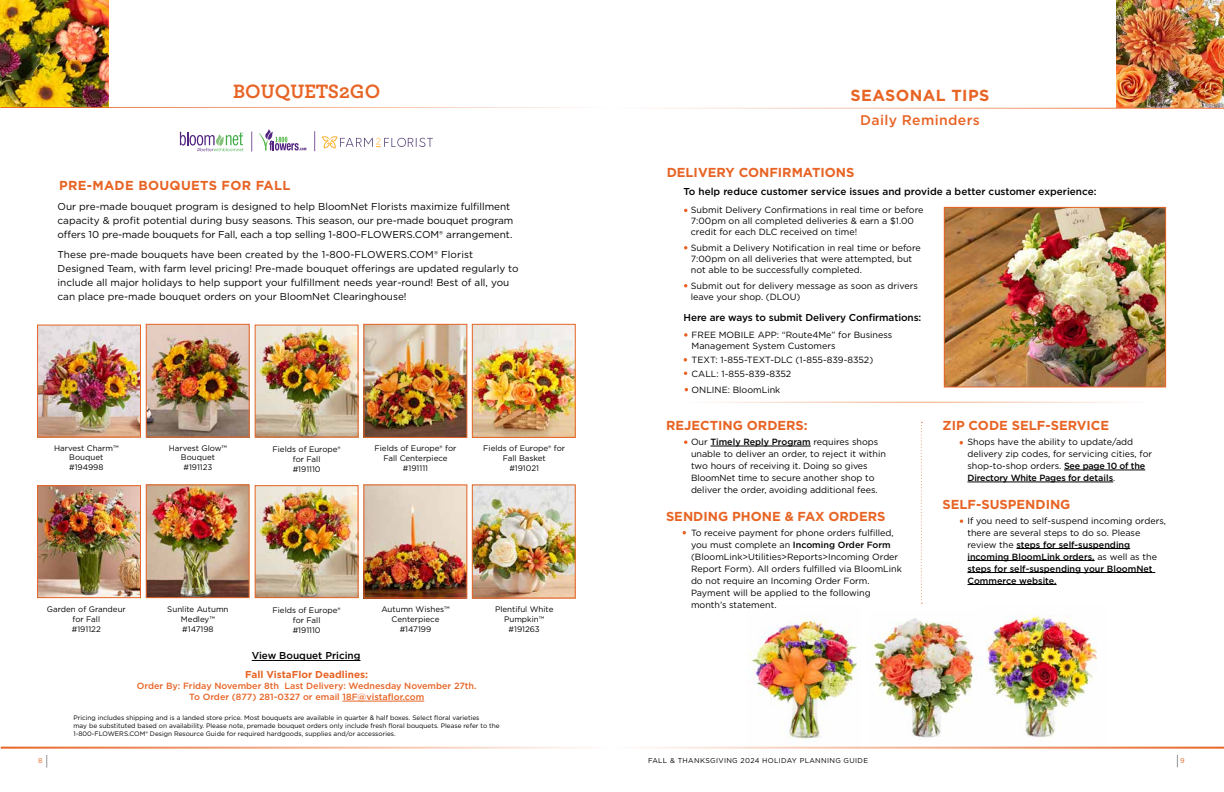
<style>
.page{position:relative;width:1224px;height:792px;background:#fff}
.page>*{position:absolute;margin:0;border:0;box-sizing:border-box;transform-origin:0 0}
.t1{font:700 20.3px "Archer";color:#e76425}
.t2{font:700 16px "Gotham";letter-spacing:.025em;color:#e76425}
.t3{font:500 14px "Gotham";letter-spacing:.025em;color:#e76425}
.t4{font:700 13px "Gotham";color:#e76425}
.t5{font:700 13px "Gotham";letter-spacing:.025em;color:#e76425}
.t6{font:10px/14px "Gotham";color:#000}
.t7{font:500 10px "Gotham";color:#000}
.t8{font:700 10px "Gotham";color:#e76425}
.t9{font:9px/12px "Gotham";color:#000}
.t10{font:500 9px/12px "Gotham";color:#000}
.t11{font:500 9px/11px "Gotham";color:#e76425;text-align:center}
.t12{font:8px/10px "Gotham";color:#000;text-align:center}
.t13{font:7px "Gotham";letter-spacing:.05em;color:#000}
.t14{font:7px "Gotham";color:#e76425}
.t15{font:6.5px/8px "Gotham";color:#000}
.s1{font-weight:500}
.s2{font-family:"Minion Pro"}
.s3{font-weight:400}
</style>
<div class="page">
<img style="left:981px;top:614px;width:124px;height:133px">
<img style="left:747px;top:615px;width:114px;height:132px">
<img style="left:872px;top:614px;width:113px;height:131px">
<hr style="left:711px;top:446px;width:100px;height:1px;background:#000">
<hr style="left:1064px;top:470px;width:81px;height:1px;background:#000">
<hr style="left:967px;top:482px;width:146px;height:1px;background:#000">
<hr style="left:1016px;top:548px;width:114px;height:1px;background:#000">
<hr style="left:967px;top:560px;width:128px;height:1px;background:#000">
<hr style="left:967px;top:572px;width:188px;height:1px;background:#000">
<hr style="left:967px;top:584px;width:90px;height:1px;background:#000">
<svg style="left:921px;top:422px;width:1px;height:182px"></svg>
<img style="left:946px;top:209px;width:218px;height:176px">
<div style="left:944px;top:207px;width:222px;height:180px;border:1px solid #e76425"></div>
<svg style="left:1177px;top:755px;width:1px;height:12px"></svg>
<svg style="left:47px;top:755px;width:1px;height:13px"></svg>
<img style="left:1116px;top:0;width:108px;height:108px">
<hr style="left:614px;top:108px;width:610px;height:1px;background:#e76425">
<img style="left:0;top:0;width:109px;height:108px">
<hr style="left:1px;top:107px;width:611px;height:1px;background:#e76425">
<hr style="left:1px;top:747px;width:611px;height:2px;background:#e76425">
<hr style="left:615px;top:747px;width:609px;height:2px;background:#e76425">
<svg style="left:960px;top:519px;width:3px;height:4px"></svg>
<svg style="left:684px;top:440px;width:3px;height:4px"></svg>
<svg style="left:684px;top:358px;width:3px;height:4px"></svg>
<svg style="left:684px;top:333px;width:4px;height:4px"></svg>
<svg style="left:684px;top:246px;width:3px;height:4px"></svg>
<hr style="left:343px;top:701px;width:81px;height:1px;background:#e76425">
<svg style="left:252px;top:132px;width:1px;height:20px"></svg>
<svg style="left:314px;top:131px;width:1px;height:20px"></svg>
<svg style="left:180px;top:132px;width:64px;height:19px"></svg>
<svg style="left:322px;top:136px;width:111px;height:13px"></svg>
<svg style="left:259px;top:129px;width:48px;height:22px"></svg>
<hr style="left:684px;top:402px;width:467px;height:1px;background:#f1a478">
<hr style="left:252px;top:660px;width:108px;height:1px;background:#000">
<img style="left:257px;top:327px;width:99px;height:108px">
<div style="left:255px;top:325px;width:103px;height:112px;border:1px solid #e76425"></div>
<img style="left:148px;top:326px;width:100px;height:109px">
<div style="left:146px;top:324px;width:104px;height:113px;border:1px solid #e76425"></div>
<img style="left:474px;top:326px;width:100px;height:110px">
<div style="left:472px;top:324px;width:104px;height:114px;border:1px solid #e76425"></div>
<img style="left:366px;top:326px;width:99px;height:110px">
<div style="left:364px;top:324px;width:103px;height:114px;border:1px solid #e76425"></div>
<img style="left:39px;top:327px;width:100px;height:108px">
<div style="left:37px;top:325px;width:104px;height:112px;border:1px solid #e76425"></div>
<img style="left:257px;top:487px;width:99px;height:109px">
<div style="left:255px;top:485px;width:103px;height:113px;border:1px solid #e76425"></div>
<img style="left:148px;top:487px;width:100px;height:109px">
<div style="left:146px;top:485px;width:104px;height:113px;border:1px solid #e76425"></div>
<img style="left:474px;top:487px;width:100px;height:109px">
<div style="left:472px;top:485px;width:104px;height:113px;border:1px solid #e76425"></div>
<img style="left:366px;top:487px;width:99px;height:109px">
<img style="left:39px;top:487px;width:100px;height:109px">
<div style="left:37px;top:485px;width:104px;height:113px;border:1px solid #e76425"></div>
<svg style="left:684px;top:284px;width:3px;height:4px"></svg>
<h1 class="t1" style="left:233px;top:76px;width:149px">BOUQUETS2GO</h1>
<h3 class="t5" style="left:59px;top:177px;width:233px">PRE-MADE BOUQUETS FOR FALL</h3>
<p class="t6" style="left:58px;top:199px;width:457px">Our pre-made bouquet program is designed to help BloomNet Florists maximize fulfillment capacity &amp; profit potential during busy seasons. This season, our pre-made bouquet program offers 10 pre-made bouquets for Fall, each a top selling 1-800-FLOWERS.COM® arrangement.</p>
<p class="t6" style="left:58px;top:247px;width:463px">These pre-made bouquets have been created by the 1-800-FLOWERS.COM® Florist Designed Team, with farm level pricing! Pre-made bouquet offerings are updated regularly to include all major holidays to help support your fulfillment needs year-round! Best of all, you can place pre-made bouquet orders on your BloomNet Clearinghouse!</p>
<p class="t12" style="left:54px;top:444px;width:66px;line-height:9px">Harvest Charm™<br>Bouquet</p>
<p class="t12" style="left:69px;top:462px;width:36px">#194998</p>
<p class="t12" style="left:169px;top:443px;width:60px;line-height:9px">Harvest Glow™<br>Bouquet</p>
<p class="t12" style="left:183px;top:462px;width:31px">#191123</p>
<p class="t12" style="left:273px;top:444px;width:70px">Fields of Europe® for Fall<br>#191110</p>
<p class="t12" style="left:375px;top:443px;width:83px">Fields of Europe® for<br>Fall Centerpiece #191111</p>
<p class="t12" style="left:483px;top:443px;width:83px">Fields of Europe® for<br>Fall Basket<br>#191021</p>
<p class="t12" style="left:47px;top:604px;width:81px">Garden of Grandeur for Fall<br>#191122</p>
<p class="t12" style="left:167px;top:604px;width:63px">Sunlite Autumn<br>Medley™ #147198</p>
<p class="t12" style="left:273px;top:605px;width:70px">Fields of Europe® for Fall<br>#191110</p>
<p class="t12" style="left:381px;top:604px;width:70px">Autumn Wishes™<br>Centerpiece #147199</p>
<p class="t12" style="left:495px;top:604px;width:60px">Plentiful White<br>Pumpkin™ #191263</p>
<p class="t7" style="left:252px;top:649px;width:110px">View Bouquet Pricing</p>
<p class="t8" style="left:245px;top:668px;width:124px">Fall VistaFlor Deadlines:</p>
<p class="t11" style="left:137px;top:680px;width:341px">Order By: Friday November 8th Last Delivery: Wednesday November 27th.<br>To Order (877) 281-0327 or email 18F@vistaflor.com</p>
<p class="t15" style="left:73px;top:714px;width:428px">Pricing includes shipping and is a landed store price. Most bouquets are available in quarter &amp; half boxes. Select floral varieties<br>may be substituted based on availability. Please note, premade bouquet orders only include fresh floral bouquets. Please refer to the<br>1-800-FLOWERS.COM® Design Resource Guide for required hardgoods, supplies and/or accessories.</p>
<h2 class="t2" style="left:851px;top:84px;width:140px">SEASONAL TIPS</h2>
<h3 class="t3" style="left:860px;top:110px;width:121px">Daily Reminders</h3>
<h3 class="t4" style="left:667px;top:164px;width:189px">DELIVERY CONFIRMATIONS</h3>
<p class="t7" style="left:684px;top:185px;width:414px">To help reduce customer service issues and provide a better customer experience:</p>
<p class="t9" style="left:691px;top:205px;width:234px;line-height:11px">Submit Delivery Confirmations in real time or before<br>7:00pm on all completed deliveries &amp; earn a $1.00 credit for each DLC received on time!</p>
<p class="t9" style="left:691px;top:243px;width:232px;line-height:11px">Submit a Delivery Notification in real time or before<br>7:00pm on all deliveries that were attempted, but not able to be successfully completed.</p>
<p class="t9" style="left:691px;top:281px;width:229px;line-height:11px">Submit out for delivery message as soon as drivers leave your shop. (DLOU)</p>
<p class="t7" style="left:684px;top:311px;width:239px">Here are ways to submit Delivery Confirmations:</p>
<p class="t9" style="left:692px;top:329px;width:202px;line-height:11px">FREE MOBILE APP: “Route4Me” for Business<br>Management System Customers</p>
<p class="t9" style="left:692px;top:353px;width:183px;line-height:14px">TEXT: 1-855-TEXT-DLC (1-855-839-8352)<br>CALL: 1-855-839-8352</p>
<p class="t9" style="left:692px;top:384px;width:90px">ONLINE: BloomLink</p>
<h3 class="t4" style="left:666px;top:417px;width:143px">REJECTING ORDERS:</h3>
<p class="t9" style="left:691px;top:436px;width:197px">Our <span class="s1">Timely Reply Program</span> requires shops unable to deliver an order, to reject it within two hours of receiving it. Doing so gives BloomNet time to secure another shop to deliver the order, avoiding additional fees.</p>
<h3 class="t4" style="left:666px;top:507px;width:221px">SENDING PHONE &amp; FAX ORDERS</h3>
<p class="t9" style="left:691px;top:526px;width:212px">To receive payment for phone orders fulfilled, you must complete an <span class="s1">Incoming Order Form </span>(BloomLink&gt;Utilities&gt;Reports&gt;Incoming Order Report Form). All orders fulfilled via BloomLink do not require an Incoming Order Form.<br>Payment will be applied to the following month’s statement.</p>
<h3 class="t4" style="left:942px;top:417px;width:168px">ZIP CODE SELF-SERVICE</h3>
<p class="t9" style="left:967px;top:436px;width:186px">Shops have the ability to update/add delivery zip codes, for servicing cities, for shop-to-shop orders. <span class="s1">See page 10 of the Directory White Pages for details</span><span class="s2">.</span></p>
<h3 class="t4" style="left:942px;top:495px;width:130px">SELF-SUSPENDING</h3>
<p class="t10" style="left:967px;top:514px;width:200px"><span class="s3">If you need to self-suspend incoming orders, there are several steps to do so. Please review the</span> steps for self-suspending incoming BloomLink orders, <span class="s3">as well as the </span>steps for self-suspending your BloomNet Commerce website.</p>
<p class="t13" style="left:648px;top:756px;width:222px">FALL &amp; THANKSGIVING 2024 HOLIDAY PLANNING GUIDE</p>
<p class="t14" style="left:38px;top:756px;width:6px">8</p>
<p class="t14" style="left:1180px;top:756px;width:6px">9</p>
</div>
